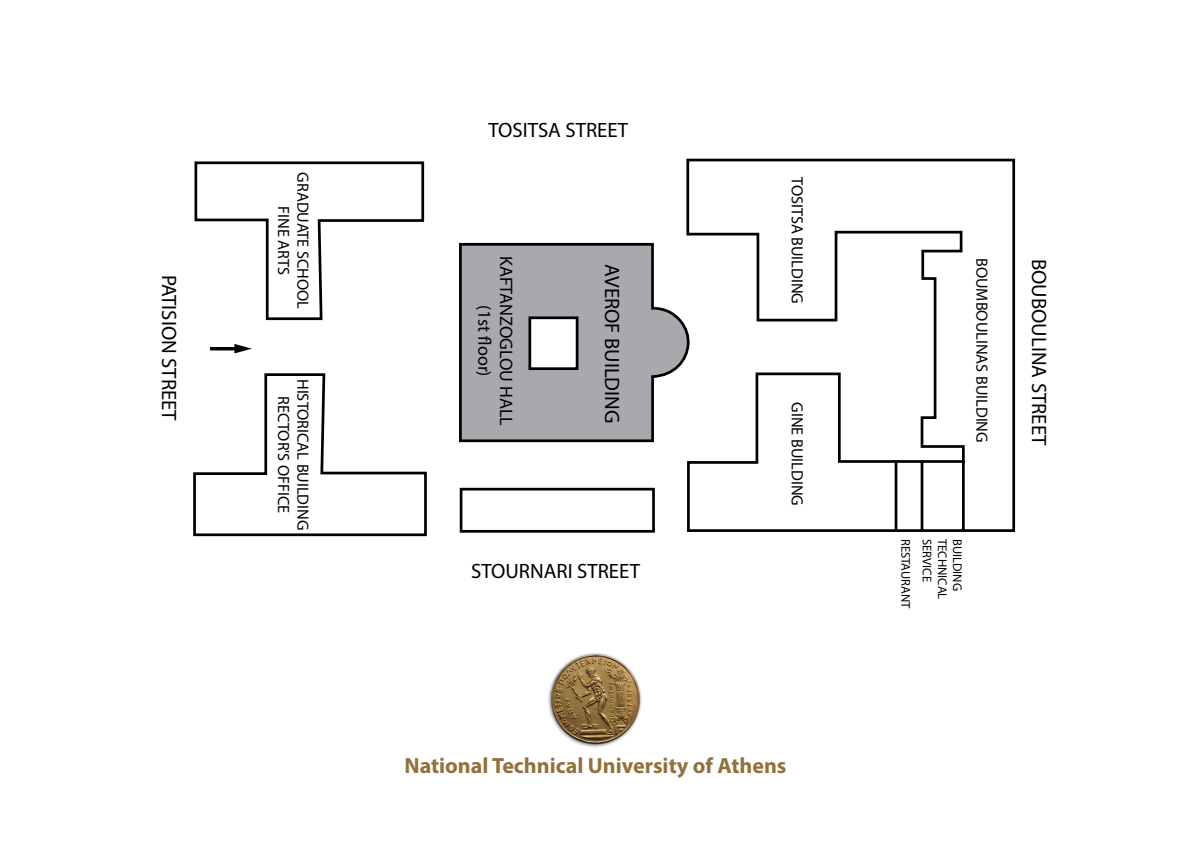
<style>
.page{position:relative;width:1191px;height:842px;background:#fff}
.page>*{position:absolute;margin:0;border:0;box-sizing:border-box;transform-origin:0 0}
.t1{font:700 22px "Myriad Pro";color:#8f723f}
.t2{font:20.8px "Myriad Pro";color:#000}
.t3{font:18px/21.6px "Myriad Pro";color:#000;text-align:center}
.t4{font:16.2px/19.6px "Myriad Pro";color:#000;text-align:center}
.t5{font:12.6px/15.2px "Myriad Pro";color:#000}
</style>
<div class="page">
<svg style="left:459px;top:242px;width:226px;height:136px"></svg>
<svg style="left:193px;top:372px;width:463px;height:165px"></svg>
<svg style="left:210px;top:344px;width:42px;height:9px"></svg>
<svg style="left:194px;top:161px;width:231px;height:160px"></svg>
<svg style="left:685px;top:158px;width:331px;height:374px"></svg>
<img style="left:548px;top:653px;width:94px;height:94px">
<p class="t2" style="left:182px;top:275px;width:148px;rotate:90deg">PATISION STREET</p>
<p class="t4" style="left:313px;top:172px;width:138px;rotate:90deg">GRADUATE SCHOOL<br>FINE ARTS</p>
<p class="t4" style="left:313px;top:379px;width:153px;rotate:90deg">HISTORICAL BUILDING<br>RECTOR'S OFFICE</p>
<p class="t2" style="left:488px;top:118px;width:141px">TOSITSA STREET</p>
<p class="t4" style="left:807px;top:177px;width:128px;rotate:90deg">TOSITSA BUILDING</p>
<p class="t3" style="left:517px;top:256px;width:171px;rotate:90deg">KAFTANZOGLOU HALL (1st oor)</p>
<p class="t4" style="left:992px;top:258px;width:186px;rotate:90deg">BOUMBOULINAS BUILDING</p>
<p class="t2" style="left:625px;top:264px;width:160px;rotate:90deg">AVEROF BUILDING</p>
<p class="t4" style="left:807px;top:402px;width:105px;rotate:90deg">GINE BUILDING</p>
<p class="t2" style="left:471px;top:558px;width:170px">STOURNARI STREET</p>
<p class="t5" style="left:913px;top:539px;width:71px;rotate:90deg">RESTAURANT</p>
<p class="t5" style="left:965px;top:539px;width:62px;rotate:90deg">BUILDING<br>TECHNICAL<br>SERVICE</p>
<p class="t2" style="left:1052px;top:259px;width:188px;rotate:90deg">BOUBOULINA STREET</p>
<h1 class="t1" style="left:404px;top:752px;width:383px">National Technical University of Athens</h1>
</div>
